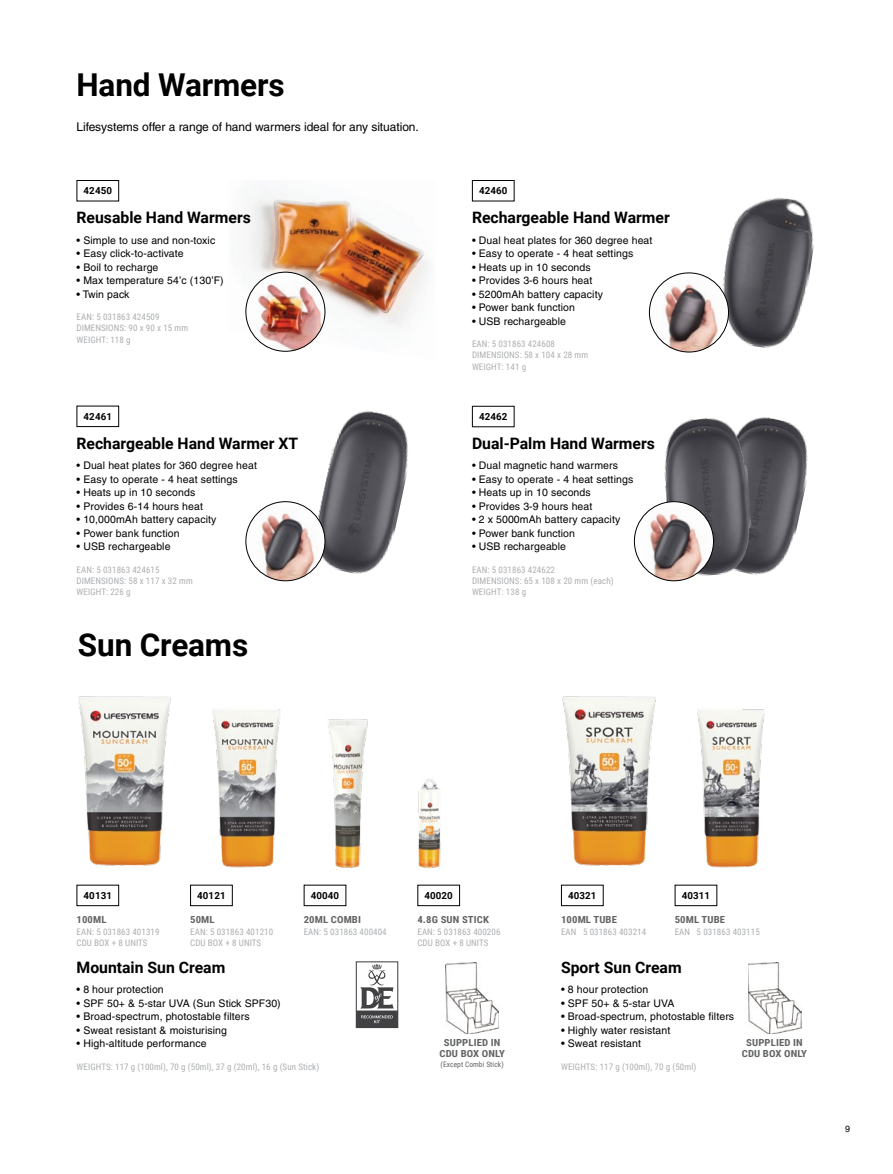
<style>
.page{position:relative;width:893px;height:1174px;background:#fff}
.page>*{position:absolute;margin:0;border:0;box-sizing:border-box;transform-origin:0 0}
.t1{font:700 31.5px "Roboto";letter-spacing:-.005em;color:#000}
.t2{font:700 15.75px "Roboto";color:#000}
.t3{font:12px "Helvetica";letter-spacing:-.005em;color:#000}
.t4{font:10.5px "Helvetica";letter-spacing:.01em;color:#000}
.t5{font:700 9.75px/10.5px "Roboto Condensed";letter-spacing:.01em;color:#636466;text-align:center;scale:1.1 1}
.t6{font:700 9.75px "Roboto";letter-spacing:.01em;color:#000}
.t7{font:9px/11.2px "Roboto Condensed";letter-spacing:.01em;color:#acaeb1}
.t8{font:9px "Helvetica";color:#000}
.t9{font:7.5px "Roboto Condensed";letter-spacing:.01em;color:#636466}
</style>
<div class="page">
<img style="left:245px;top:193px;width:184px;height:159px">
<img style="left:724px;top:197px;width:90px;height:151px">
<div style="left:472px;top:180px;width:42px;height:21px;border:1px solid #000"></div>
<div style="left:472px;top:406px;width:42px;height:21px;border:1px solid #000"></div>
<div style="left:77px;top:180px;width:42px;height:21px;border:1px solid #000"></div>
<div style="left:77px;top:406px;width:42px;height:21px;border:1px solid #000"></div>
<img style="left:321px;top:410px;width:87px;height:164px">
<img style="left:755px;top:417px;width:53px;height:158px">
<img style="left:664px;top:418px;width:91px;height:157px">
<img style="left:246px;top:272px;width:79px;height:79px;border-radius:40px">
<div style="left:246px;top:272px;width:79px;height:79px;border:1px solid #000;border-radius:50%"></div>
<img style="left:246px;top:501px;width:79px;height:80px">
<div style="left:246px;top:501px;width:79px;height:80px;border:1px solid #000;border-radius:50%"></div>
<img style="left:635px;top:501px;width:78px;height:80px">
<div style="left:634px;top:501px;width:80px;height:80px;border:1px solid #000;border-radius:50%"></div>
<img style="left:650px;top:273px;width:78px;height:79px">
<div style="left:649px;top:273px;width:80px;height:79px;border:1px solid #000;border-radius:50%"></div>
<svg style="left:356px;top:961px;width:42px;height:67px"></svg>
<img style="left:418px;top:778px;width:23px;height:90px">
<img style="left:328px;top:719px;width:40px;height:149px">
<img style="left:213px;top:709px;width:67px;height:159px">
<img style="left:697px;top:709px;width:68px;height:159px">
<img style="left:78px;top:696px;width:93px;height:170px">
<img style="left:562px;top:696px;width:94px;height:170px">
<img style="left:446px;top:962px;width:53px;height:72px">
<img style="left:748px;top:962px;width:53px;height:72px">
<div style="left:304px;top:884px;width:42px;height:22px;border:1px solid #000"></div>
<div style="left:561px;top:884px;width:43px;height:22px;border:1px solid #000"></div>
<div style="left:417px;top:884px;width:43px;height:22px;border:1px solid #000"></div>
<div style="left:675px;top:884px;width:42px;height:22px;border:1px solid #000"></div>
<div style="left:77px;top:884px;width:42px;height:22px;border:1px solid #000"></div>
<div style="left:190px;top:884px;width:43px;height:22px;border:1px solid #000"></div>
<h1 class="t1" style="left:77px;top:63px;width:210px">Hand Warmers</h1>
<p class="t3" style="left:77px;top:120px;width:344px">Lifesystems offer a range of hand warmers ideal for any situation.</p>
<p class="t6" style="left:84px;top:184px;width:30px">42450</p>
<h2 class="t2" style="left:77px;top:206px;width:176px">Reusable Hand Warmers</h2>
<p class="t4" style="left:77px;top:234px;width:140px">• Simple to use and non-toxic</p>
<p class="t4" style="left:77px;top:247px;width:109px">• Easy click-to-activate</p>
<p class="t4" style="left:77px;top:261px;width:83px">• Boil to recharge</p>
<p class="t4" style="left:77px;top:274px;width:149px">• Max temperature 54’c (130’F)</p>
<p class="t4" style="left:77px;top:288px;width:54px">• Twin pack</p>
<p class="t7" style="left:77px;top:311px;width:113px">EAN: 5 031863 424509<br>DIMENSIONS: 90 x 90 x 15 mm<br>WEIGHT: 118 g</p>
<p class="t6" style="left:84px;top:410px;width:30px">42461</p>
<h2 class="t2" style="left:77px;top:432px;width:223px">Rechargeable Hand Warmer XT</h2>
<p class="t4" style="left:77px;top:459px;width:182px">• Dual heat plates for 360 degree heat</p>
<p class="t4" style="left:77px;top:473px;width:163px">• Easy to operate - 4 heat settings</p>
<p class="t4" style="left:77px;top:486px;width:120px">• Heats up in 10 seconds</p>
<p class="t4" style="left:77px;top:500px;width:128px">• Provides 6-14 hours heat</p>
<p class="t4" style="left:77px;top:513px;width:141px">• 10,000mAh battery capacity</p>
<p class="t4" style="left:77px;top:527px;width:105px">• Power bank function</p>
<p class="t4" style="left:77px;top:540px;width:95px">• USB rechargeable</p>
<p class="t7" style="left:77px;top:563px;width:118px">EAN: 5 031863 424615<br>DIMENSIONS: 58 x 117 x 32 mm<br>WEIGHT: 226 g</p>
<h1 class="t1" style="left:78px;top:623px;width:172px">Sun Creams</h1>
<p class="t6" style="left:479px;top:184px;width:30px">42460</p>
<h2 class="t2" style="left:472px;top:206px;width:199px">Rechargeable Hand Warmer</h2>
<p class="t4" style="left:472px;top:234px;width:182px">• Dual heat plates for 360 degree heat</p>
<p class="t4" style="left:472px;top:247px;width:163px">• Easy to operate - 4 heat settings</p>
<p class="t4" style="left:472px;top:261px;width:120px">• Heats up in 10 seconds</p>
<p class="t4" style="left:472px;top:274px;width:122px">• Provides 3-6 hours heat</p>
<p class="t4" style="left:472px;top:288px;width:132px">• 5200mAh battery capacity</p>
<p class="t4" style="left:472px;top:301px;width:105px">• Power bank function</p>
<p class="t4" style="left:472px;top:315px;width:95px">• USB rechargeable</p>
<p class="t7" style="left:472px;top:338px;width:118px">EAN: 5 031863 424608<br>DIMENSIONS: 58 x 104 x 28 mm<br>WEIGHT: 141 g</p>
<p class="t6" style="left:479px;top:410px;width:30px">42462</p>
<h2 class="t2" style="left:472px;top:432px;width:184px">Dual-Palm Hand Warmers</h2>
<p class="t4" style="left:472px;top:459px;width:148px">• Dual magnetic hand warmers</p>
<p class="t4" style="left:472px;top:473px;width:163px">• Easy to operate - 4 heat settings</p>
<p class="t4" style="left:472px;top:486px;width:120px">• Heats up in 10 seconds</p>
<p class="t4" style="left:472px;top:500px;width:122px">• Provides 3-9 hours heat</p>
<p class="t4" style="left:472px;top:513px;width:150px">• 2 x 5000mAh battery capacity</p>
<p class="t4" style="left:472px;top:527px;width:105px">• Power bank function</p>
<p class="t4" style="left:472px;top:540px;width:95px">• USB rechargeable</p>
<p class="t7" style="left:472px;top:563px;width:143px">EAN: 5 031863 424622<br>DIMENSIONS: 65 x 108 x 20 mm (each)<br>WEIGHT: 138 g</p>
<p class="t6" style="left:84px;top:888px;width:30px">40131</p>
<p class="t5" style="left:77px;top:914px;width:29px">100ML</p>
<p class="t7" style="left:77px;top:925px;width:85px">EAN: 5 031863 401319<br>CDU BOX + 8 UNITS</p>
<p class="t6" style="left:197px;top:888px;width:30px">40121</p>
<p class="t5" style="left:190px;top:914px;width:24px">50ML</p>
<p class="t7" style="left:190px;top:925px;width:85px">EAN: 5 031863 401210<br>CDU BOX + 8 UNITS</p>
<p class="t6" style="left:311px;top:888px;width:30px">40040</p>
<p class="t5" style="left:304px;top:914px;width:53px">20ML COMBI</p>
<p class="t7" style="left:304px;top:925px;width:85px">EAN: 5 031863 400404</p>
<h2 class="t2" style="left:77px;top:956px;width:150px">Mountain Sun Cream</h2>
<p class="t4" style="left:77px;top:983px;width:89px">• 8 hour protection</p>
<p class="t4" style="left:77px;top:997px;width:206px">• SPF 50+ &amp; 5-star UVA (Sun Stick SPF30)</p>
<p class="t4" style="left:77px;top:1010px;width:175px">• Broad-spectrum, photostable filters</p>
<p class="t4" style="left:77px;top:1024px;width:152px">• Sweat resistant &amp; moisturising</p>
<p class="t4" style="left:77px;top:1037px;width:132px">• High-altitude performance</p>
<p class="t7" style="left:77px;top:1060px;width:244px">WEIGHTS: 117 g (100ml), 70 g (50ml), 37 g (20ml), 16 g (Sun Stick)</p>
<p class="t6" style="left:424px;top:888px;width:30px">40020</p>
<p class="t5" style="left:417px;top:914px;width:67px">4.8G SUN STICK</p>
<p class="t7" style="left:417px;top:925px;width:85px">EAN: 5 031863 400206<br>CDU BOX + 8 UNITS</p>
<p class="t5" style="left:439px;top:1037px;width:61px">SUPPLIED IN<br>CDU BOX ONLY</p>
<p class="t9" style="left:441px;top:1059px;width:65px">(Except Combi Stick)</p>
<p class="t6" style="left:568px;top:888px;width:30px">40321</p>
<p class="t5" style="left:561px;top:914px;width:52px">100ML TUBE</p>
<p class="t7" style="left:561px;top:925px;width:87px">EAN 5 031863 403214</p>
<p class="t6" style="left:682px;top:888px;width:30px">40311</p>
<p class="t5" style="left:675px;top:914px;width:47px">50ML TUBE</p>
<p class="t7" style="left:675px;top:925px;width:87px">EAN 5 031863 403115</p>
<h2 class="t2" style="left:561px;top:956px;width:122px">Sport Sun Cream</h2>
<p class="t4" style="left:561px;top:983px;width:89px">• 8 hour protection</p>
<p class="t4" style="left:561px;top:997px;width:115px">• SPF 50+ &amp; 5-star UVA</p>
<p class="t4" style="left:561px;top:1010px;width:175px">• Broad-spectrum, photostable filters</p>
<p class="t4" style="left:561px;top:1024px;width:111px">• Highly water resistant</p>
<p class="t4" style="left:561px;top:1037px;width:81px">• Sweat resistant</p>
<p class="t7" style="left:561px;top:1060px;width:137px">WEIGHTS: 117 g (100ml), 70 g (50ml)</p>
<p class="t5" style="left:742px;top:1037px;width:61px">SUPPLIED IN<br>CDU BOX ONLY</p>
<p class="t8" style="left:845px;top:1123px;width:7px">9</p>
</div>
